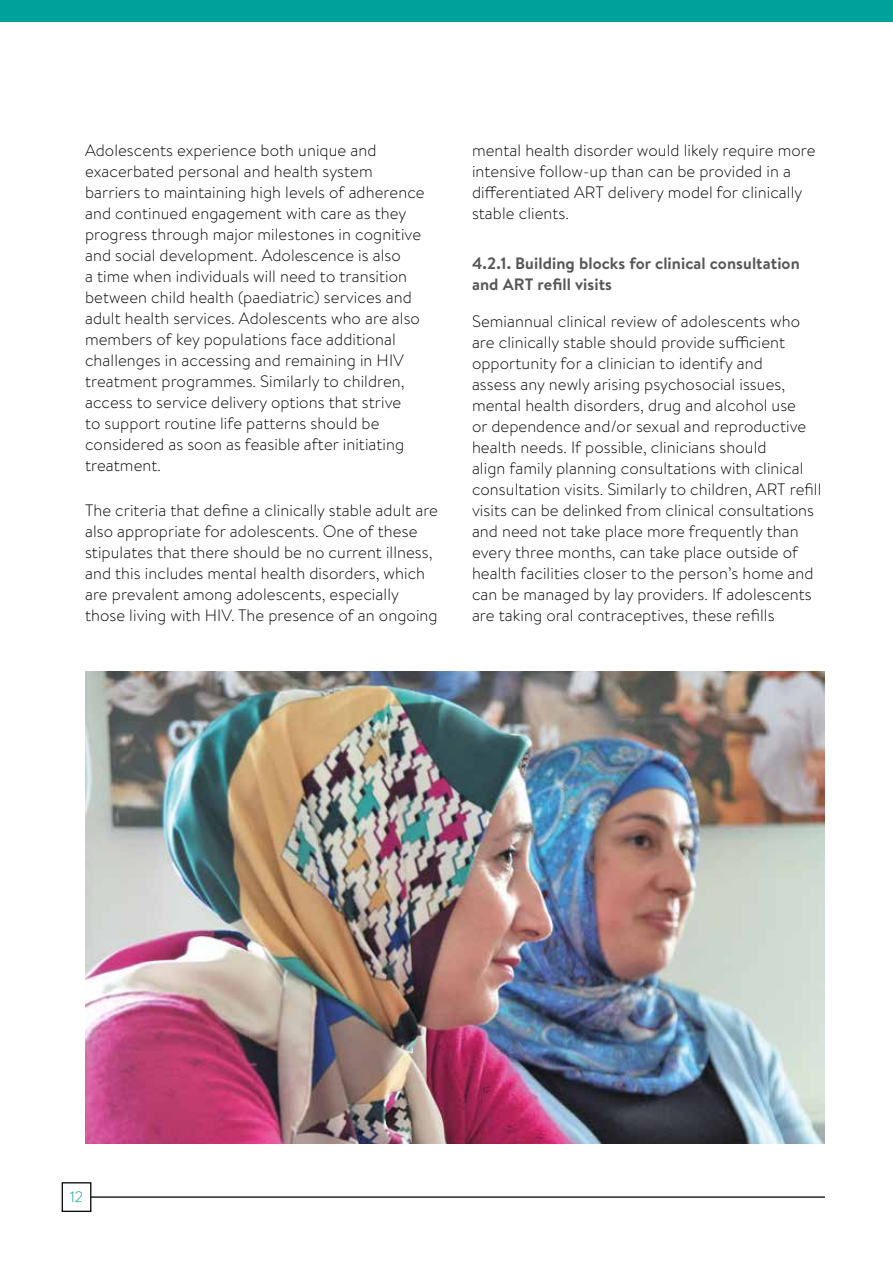
<style>
.page{position:relative;width:893px;height:1263px;background:#fff}
.page>*{position:absolute;margin:0;border:0;box-sizing:border-box;transform-origin:0 0}
.t1{font:300 16.5px/21px "Brandon Text";letter-spacing:.005em;color:#000}
.t2{font:700 16.5px/21px "Brandon Text";letter-spacing:.005em;color:#575756}
.t3{font:300 15px "Brandon Text";color:#00a19a}
</style>
<div class="page">
<div style="left:0;top:0;width:893px;height:21px;background:#00a19a"></div>
<img style="left:85px;top:672px;width:740px;height:472px">
<hr style="left:85px;top:1196px;width:740px;height:2px;background:#000">
<div style="left:62px;top:1183px;width:29px;height:28px;background:#fff"></div>
<div style="left:62px;top:1182px;width:29px;height:30px;border:1px solid #000"></div>
<p class="t1" style="left:85px;top:139px;width:341px">Adolescents experience both unique and exacerbated personal and health system barriers to maintaining high levels of adherence and continued engagement with care as they progress through major milestones in cognitive and social development. Adolescence is also<br>a time when individuals will need to transition between child health (paediatric) services and adult health services. Adolescents who are also members of key populations face additional challenges in accessing and remaining in HIV treatment programmes. Similarly to children, access to service delivery options that strive<br>to support routine life patterns should be considered as soon as feasible after initiating treatment.</p>
<p class="t1" style="left:85px;top:499px;width:354px">The criteria that define a clinically stable adult are also appropriate for adolescents. One of these stipulates that there should be no current illness, and this includes mental health disorders, which are prevalent among adolescents, especially those living with HIV. The presence of an ongoing</p>
<p class="t1" style="left:472px;top:139px;width:345px">mental health disorder would likely require more intensive follow-up than can be provided in a differentiated ART delivery model for clinically stable clients.</p>
<p class="t2" style="left:472px;top:252px;width:329px">4.2.1. Building blocks for clinical consultation and ART refill visits</p>
<p class="t1" style="left:472px;top:310px;width:351px">Semiannual clinical review of adolescents who are clinically stable should provide sufficient opportunity for a clinician to identify and<br>assess any newly arising psychosocial issues, mental health disorders, drug and alcohol use<br>or dependence and/or sexual and reproductive health needs. If possible, clinicians should<br>align family planning consultations with clinical consultation visits. Similarly to children, ART refill visits can be delinked from clinical consultations and need not take place more frequently than every three months, can take place outside of health facilities closer to the person’s home and can be managed by lay providers. If adolescents are taking oral contraceptives, these refills</p>
<p class="t3" style="left:70px;top:1187px;width:15px">12</p>
</div>
